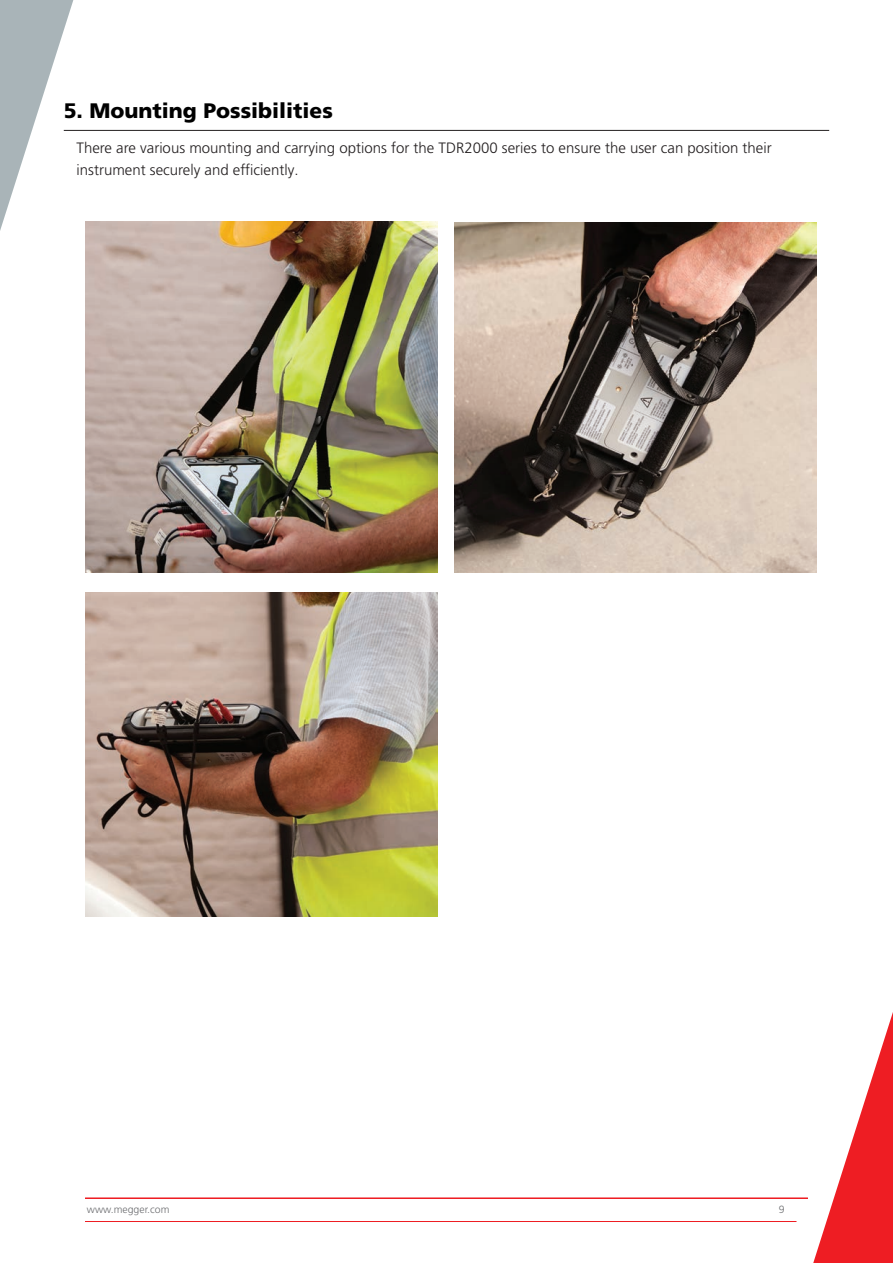
<style>
.page{position:relative;width:893px;height:1263px;background:#fff}
.page>*{position:absolute;margin:0;border:0;box-sizing:border-box;transform-origin:0 0}
.t1{font:900 21px "Frutiger LT Pro";color:#000}
.t2{font:300 15px/22.5px "Frutiger LT Pro";color:#231f20}
.t3{font:300 10.5px "Frutiger LT Pro";color:#6c6d70}
</style>
<div class="page">
<hr style="left:64px;top:130px;width:765px;height:1px;background:#231f20">
<img style="left:85px;top:222px;width:353px;height:350px">
<img style="left:455px;top:223px;width:361px;height:349px">
<img style="left:85px;top:592px;width:353px;height:325px">
<svg style="left:0;top:0;width:81px;height:231px"></svg>
<svg style="left:813px;top:1012px;width:80px;height:251px"></svg>
<hr style="left:85px;top:1198px;width:723px;height:1px;background:#ee1d23">
<hr style="left:85px;top:1221px;width:711px;height:1px;background:#ee1d23">
<h1 class="t1" style="left:64px;top:98px;width:271px">5. Mounting Possibilities</h1>
<p class="t2" style="left:77px;top:136px;width:697px">There are various mounting and carrying options for the TDR2000 series to ensure the user can position their instrument securely and efficiently.</p>
<p class="t3" style="left:87px;top:1203px;width:84px">www.megger.com</p>
<p class="t3" style="left:779px;top:1203px;width:7px">9</p>
</div>
